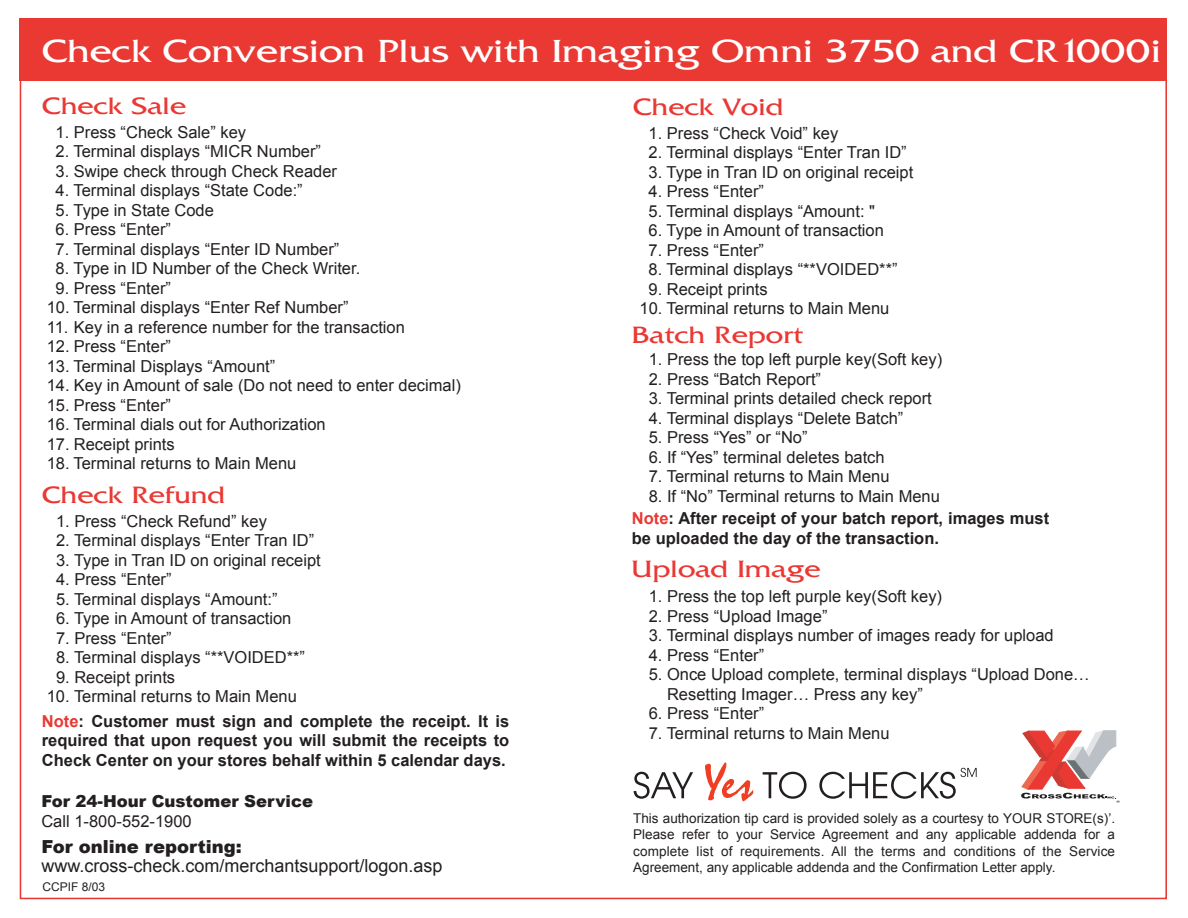
<style>
.page{position:relative;width:1188px;height:918px;background:#fff}
.page>*{position:absolute;margin:0;border:0;box-sizing:border-box;transform-origin:0 0}
.t1{font:34.5px "BD Quattra";color:#fff}
.t2{font:25.5px "BD Quattra";color:#ea3833}
.t3{font:18px "Arial";color:#231f20}
.t4{font:900 18px "Arial";color:#231f20}
.t5{font:16.5px/19.5px "Arial";color:#231f20}
.t6{font:700 16.5px/19.5px "Arial";color:#231f20}
.t7{font:900 16.5px "Arial";color:#231f20}
.t8{font:13.5px/16.5px "Arial";color:#231f20;text-align:justify}
.t9{font:12px "Arial";color:#231f20}
.s1{color:#ea3833}
</style>
<div class="page">
<div style="left:20px;top:18px;width:1147px;height:62px;background:#ea3833"></div>
<svg style="left:1021px;top:730px;width:99px;height:73px"></svg>
<svg style="left:634px;top:772px;width:59px;height:27px"></svg>
<svg style="left:705px;top:762px;width:48px;height:39px"></svg>
<svg style="left:763px;top:772px;width:44px;height:27px"></svg>
<svg style="left:819px;top:768px;width:158px;height:31px"></svg>
<h1 class="t1" style="left:42px;top:32px;width:1121px">Check Conversion Plus with Imaging Omni 3750 and CR1000i</h1>
<h2 class="t2" style="left:42px;top:92px;width:145px">Check Sale</h2>
<h2 class="t2" style="left:633px;top:93px;width:152px">Check Void</h2>
<p class="t5" style="left:56px;top:122px;width:192px">1. Press “Check Sale” key</p>
<p class="t5" style="left:56px;top:142px;width:267px">2. Terminal displays “MICR Number”</p>
<p class="t5" style="left:56px;top:161px;width:283px">3. Swipe check through Check Reader</p>
<p class="t5" style="left:56px;top:181px;width:249px">4. Terminal displays “State Code:”</p>
<p class="t5" style="left:56px;top:200px;width:160px">5. Type in State Code</p>
<p class="t5" style="left:56px;top:220px;width:117px">6. Press “Enter”</p>
<p class="t5" style="left:56px;top:239px;width:285px">7. Terminal displays “Enter ID Number”</p>
<p class="t5" style="left:56px;top:259px;width:306px">8. Type in ID Number of the Check Writer.</p>
<p class="t5" style="left:56px;top:278px;width:117px">9. Press “Enter”</p>
<p class="t5" style="left:47px;top:298px;width:303px">10. Terminal displays “Enter Ref Number”</p>
<p class="t5" style="left:47px;top:317px;width:360px">11. Key in a reference number for the transaction</p>
<p class="t5" style="left:47px;top:337px;width:126px">12. Press “Enter”</p>
<p class="t5" style="left:47px;top:356px;width:230px">13. Terminal Displays “Amount”</p>
<p class="t5" style="left:47px;top:376px;width:416px">14. Key in Amount of sale (Do not need to enter decimal)</p>
<p class="t5" style="left:47px;top:395px;width:126px">15. Press “Enter”</p>
<p class="t5" style="left:47px;top:415px;width:280px">16. Terminal dials out for Authorization</p>
<p class="t5" style="left:47px;top:434px;width:129px">17. Receipt prints</p>
<p class="t5" style="left:47px;top:454px;width:251px">18. Terminal returns to Main Menu</p>
<h2 class="t2" style="left:42px;top:480px;width:185px">Check Refund</h2>
<p class="t5" style="left:56px;top:511px;width:212px">1. Press “Check Refund” key</p>
<p class="t5" style="left:56px;top:531px;width:260px">2. Terminal displays “Enter Tran ID”</p>
<p class="t5" style="left:56px;top:550px;width:266px">3. Type in Tran ID on original receipt</p>
<p class="t5" style="left:56px;top:570px;width:117px">4. Press “Enter”</p>
<p class="t5" style="left:56px;top:589px;width:223px">5. Terminal displays “Amount:”</p>
<p class="t5" style="left:56px;top:609px;width:237px">6. Type in Amount of transaction</p>
<p class="t5" style="left:56px;top:628px;width:117px">7. Press “Enter”</p>
<p class="t5" style="left:56px;top:648px;width:251px">8. Terminal displays “**VOIDED**”</p>
<p class="t5" style="left:56px;top:667px;width:121px">9. Receipt prints</p>
<p class="t5" style="left:47px;top:687px;width:252px">10. Terminal returns to Main Menu</p>
<p class="t6" style="left:42px;top:712px;width:469px;text-align:justify"><span class="s1">Note</span>: Customer must sign and complete the receipt. It is required that upon request you will submit the receipts to Check Center on your stores behalf within 5 calendar days.</p>
<p class="t5" style="left:649px;top:123px;width:191px">1. Press “Check Void” key</p>
<p class="t5" style="left:649px;top:143px;width:260px">2. Terminal displays “Enter Tran ID”</p>
<p class="t5" style="left:649px;top:162px;width:266px">3. Type in Tran ID on original receipt</p>
<p class="t5" style="left:649px;top:182px;width:117px">4. Press “Enter”</p>
<p class="t5" style="left:649px;top:201px;width:228px">5. Terminal displays “Amount: "</p>
<p class="t5" style="left:649px;top:221px;width:237px">6. Type in Amount of transaction</p>
<p class="t5" style="left:649px;top:240px;width:117px">7. Press “Enter”</p>
<p class="t5" style="left:649px;top:260px;width:251px">8. Terminal displays “**VOIDED**”</p>
<p class="t5" style="left:649px;top:279px;width:121px">9. Receipt prints</p>
<p class="t5" style="left:640px;top:299px;width:251px">10. Terminal returns to Main Menu</p>
<h2 class="t2" style="left:632px;top:321px;width:173px">Batch Report</h2>
<p class="t5" style="left:649px;top:350px;width:295px">1. Press the top left purple key(Soft key)</p>
<p class="t5" style="left:649px;top:369px;width:174px">2. Press “Batch Report”</p>
<p class="t5" style="left:649px;top:389px;width:285px">3. Terminal prints detailed check report</p>
<p class="t5" style="left:649px;top:408px;width:256px">4. Terminal displays “Delete Batch”</p>
<p class="t5" style="left:649px;top:428px;width:160px">5. Press “Yes” or “No”</p>
<p class="t5" style="left:649px;top:447px;width:238px">6. If “Yes” terminal deletes batch</p>
<p class="t5" style="left:649px;top:467px;width:242px">7. Terminal returns to Main Menu</p>
<p class="t5" style="left:649px;top:486px;width:293px">8. If “No” Terminal returns to Main Menu</p>
<p class="t6" style="left:632px;top:510px;width:419px"><span class="s1">Note</span>: After receipt of your batch report, images must be uploaded the day of the transaction.</p>
<h2 class="t2" style="left:632px;top:555px;width:191px">Upload Image</h2>
<p class="t5" style="left:649px;top:587px;width:295px">1. Press the top left purple key(Soft key)</p>
<p class="t5" style="left:649px;top:607px;width:180px">2. Press “Upload Image”</p>
<p class="t5" style="left:649px;top:626px;width:407px">3. Terminal displays number of images ready for upload</p>
<p class="t5" style="left:649px;top:646px;width:117px">4. Press “Enter”</p>
<p class="t5" style="left:667px;top:665px;width:424px;text-indent:-18px">5. Once Upload complete, terminal displays “Upload Done…<br>Resetting Imager… Press any key”</p>
<p class="t5" style="left:649px;top:704px;width:117px">6. Press “Enter”</p>
<p class="t5" style="left:649px;top:724px;width:242px">7. Terminal returns to Main Menu</p>
<p class="t7" style="left:41px;top:790px;width:273px">For 24-Hour Customer Service</p>
<p class="t5" style="left:41px;top:812px;width:152px">Call 1-800-552-1900</p>
<p class="t8" style="left:633px;top:810px;width:484px">This authorization tip card is provided solely as a courtesy to YOUR STORE(s)’.<br>Please refer to your Service Agreement and any applicable addenda for a complete list of requirements. All the terms and conditions of the Service Agreement, any applicable addenda and the Confirmation Letter apply.</p>
<p class="t4" style="left:41px;top:833px;width:202px">For online reporting:</p>
<p class="t3" style="left:41px;top:854px;width:403px">www.cross-check.com/merchantsupport/logon.asp</p>
<p class="t9" style="left:42px;top:879px;width:64px">CCPIF 8/03</p>
</div>
